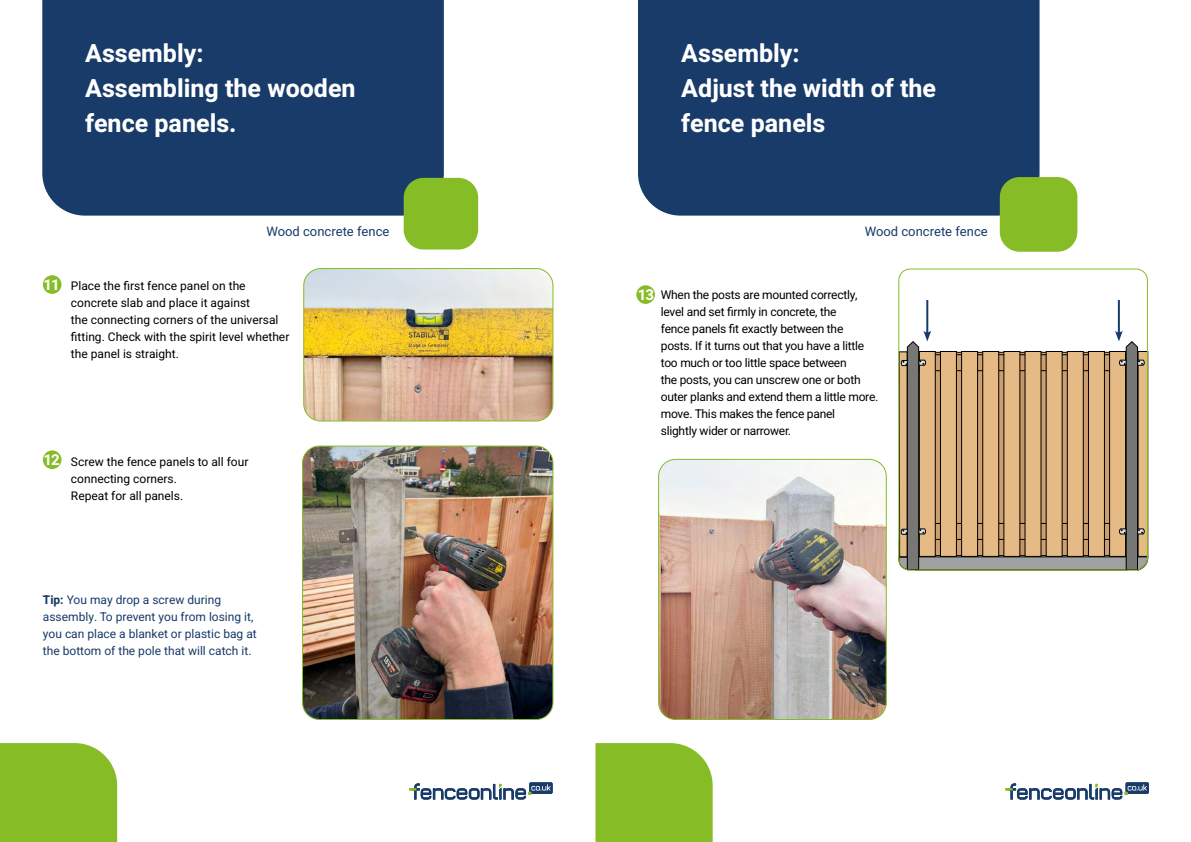
<style>
.page{position:relative;width:1191px;height:842px;background:#fff}
.page>*{position:absolute;margin:0;border:0;box-sizing:border-box;transform-origin:0 0}
.t1{font:700 25px/35px "Heebo";color:#fff}
.t2{font:700 15px "Heebo";color:#fff}
.t3{font:13px "Heebo";color:#183b6a}
.t4{font:12px/17px "Heebo";letter-spacing:-.02em;color:#000}
.t5{font:12px/17px "Heebo";color:#000}
.t6{font:12px/17px "Heebo";color:#183b6a}
.s1{font-weight:700}
</style>
<div class="page">
<div style="left:42px;top:0;width:402px;height:216px;background:#183b6a"></div>
<div style="left:404px;top:178px;width:74px;height:71px;background:#86bc25;border-radius:20px"></div>
<div style="left:638px;top:0;width:401px;height:216px;background:#183b6a"></div>
<div style="left:999px;top:177px;width:78px;height:75px;background:#86bc25;border-radius:20px"></div>
<div style="left:595px;top:743px;width:117px;height:99px;background:#86bc25"></div>
<div style="left:0;top:743px;width:117px;height:99px;background:#86bc25"></div>
<div style="left:636px;top:285px;width:19px;height:19px;background:#86bc25;border-radius:50%"></div>
<img style="left:302px;top:446px;width:251px;height:273px">
<div style="left:302px;top:446px;width:251px;height:274px;border:1px solid #86bc25;border-radius:17px"></div>
<img style="left:304px;top:268px;width:249px;height:153px">
<div style="left:303px;top:268px;width:250px;height:153px;border:1px solid #86bc25;border-radius:17px"></div>
<img style="left:658px;top:459px;width:228px;height:260px">
<div style="left:658px;top:459px;width:228px;height:261px;border:1px solid #86bc25;border-radius:17px"></div>
<svg style="left:1104px;top:352px;width:5px;height:204px"></svg>
<svg style="left:1083px;top:352px;width:5px;height:204px"></svg>
<svg style="left:1062px;top:352px;width:5px;height:204px"></svg>
<svg style="left:1041px;top:352px;width:5px;height:204px"></svg>
<svg style="left:1020px;top:352px;width:5px;height:204px"></svg>
<svg style="left:998px;top:352px;width:5px;height:204px"></svg>
<svg style="left:977px;top:352px;width:5px;height:204px"></svg>
<svg style="left:956px;top:352px;width:5px;height:204px"></svg>
<svg style="left:935px;top:352px;width:5px;height:204px"></svg>
<svg style="left:935px;top:523px;width:174px;height:16px"></svg>
<svg style="left:935px;top:355px;width:174px;height:16px"></svg>
<div style="left:1109px;top:351px;width:16px;height:205px;background:#e6ba84;border:1px solid #000"></div>
<div style="left:1088px;top:351px;width:16px;height:205px;background:#e6ba84;border:1px solid #000"></div>
<div style="left:1067px;top:351px;width:16px;height:205px;background:#e6ba84;border:1px solid #000"></div>
<div style="left:1046px;top:351px;width:16px;height:205px;background:#e6ba84"></div>
<div style="left:1025px;top:351px;width:16px;height:205px;background:#e6ba84"></div>
<div style="left:1003px;top:351px;width:17px;height:205px;background:#e6ba84"></div>
<div style="left:982px;top:351px;width:16px;height:205px;background:#e6ba84;border:1px solid #000"></div>
<div style="left:961px;top:351px;width:16px;height:205px;background:#e6ba84;border:1px solid #000"></div>
<div style="left:940px;top:351px;width:16px;height:205px;background:#e6ba84;border:1px solid #000"></div>
<div style="left:919px;top:351px;width:16px;height:205px;background:#e6ba84"></div>
<div style="left:915px;top:557px;width:212px;height:13px;background:#a1a1a1"></div>
<hr style="left:926px;top:300px;width:2px;height:35px;background:#183b6a">
<svg style="left:898px;top:331px;width:33px;height:240px"></svg>
<hr style="left:1117px;top:300px;width:2px;height:35px;background:#183b6a">
<svg style="left:1115px;top:331px;width:33px;height:240px"></svg>
<div style="left:43px;top:275px;width:18px;height:19px;background:#86bc25;border-radius:50%"></div>
<div style="left:43px;top:450px;width:18px;height:19px;background:#86bc25;border-radius:50%"></div>
<svg style="left:1005px;top:782px;width:143px;height:18px"></svg>
<svg style="left:409px;top:782px;width:143px;height:18px"></svg>
<h1 class="t1" style="left:85px;top:35px;width:272px">Assembly:<br>Assembling the wooden fence panels.</h1>
<h1 class="t1" style="left:681px;top:35px;width:256px">Assembly:<br>Adjust the width of the fence panels</h1>
<p class="t3" style="left:266px;top:223px;width:124px">Wood concrete fence</p>
<p class="t3" style="left:864px;top:223px;width:124px">Wood concrete fence</p>
<p class="t2" style="left:43px;top:274px;width:18px">11</p>
<p class="t5" style="left:71px;top:277px;width:220px">Place the first fence panel on the concrete slab and place it against<br>the connecting corners of the universal fitting. Check with the spirit level whether the panel is straight.</p>
<p class="t2" style="left:43px;top:449px;width:18px">12</p>
<p class="t5" style="left:71px;top:453px;width:179px">Screw the fence panels to all four connecting corners.<br>Repeat for all panels.</p>
<p class="t2" style="left:637px;top:284px;width:18px">13</p>
<p class="t4" style="left:661px;top:286px;width:219px">When the posts are mounted correctly, level and set firmly in concrete, the<br>fence panels fit exactly between the<br>posts. If it turns out that you have a little too much or too little space between<br>the posts, you can unscrew one or both outer planks and extend them a little more. move. This makes the fence panel<br>slightly wider or narrower.</p>
<p class="t6" style="left:43px;top:592px;width:215px"><span class="s1">Tip:</span> You may drop a screw during assembly. To prevent you from losing it, you can place a blanket or plastic bag at the bottom of the pole that will catch it.</p>
</div>
